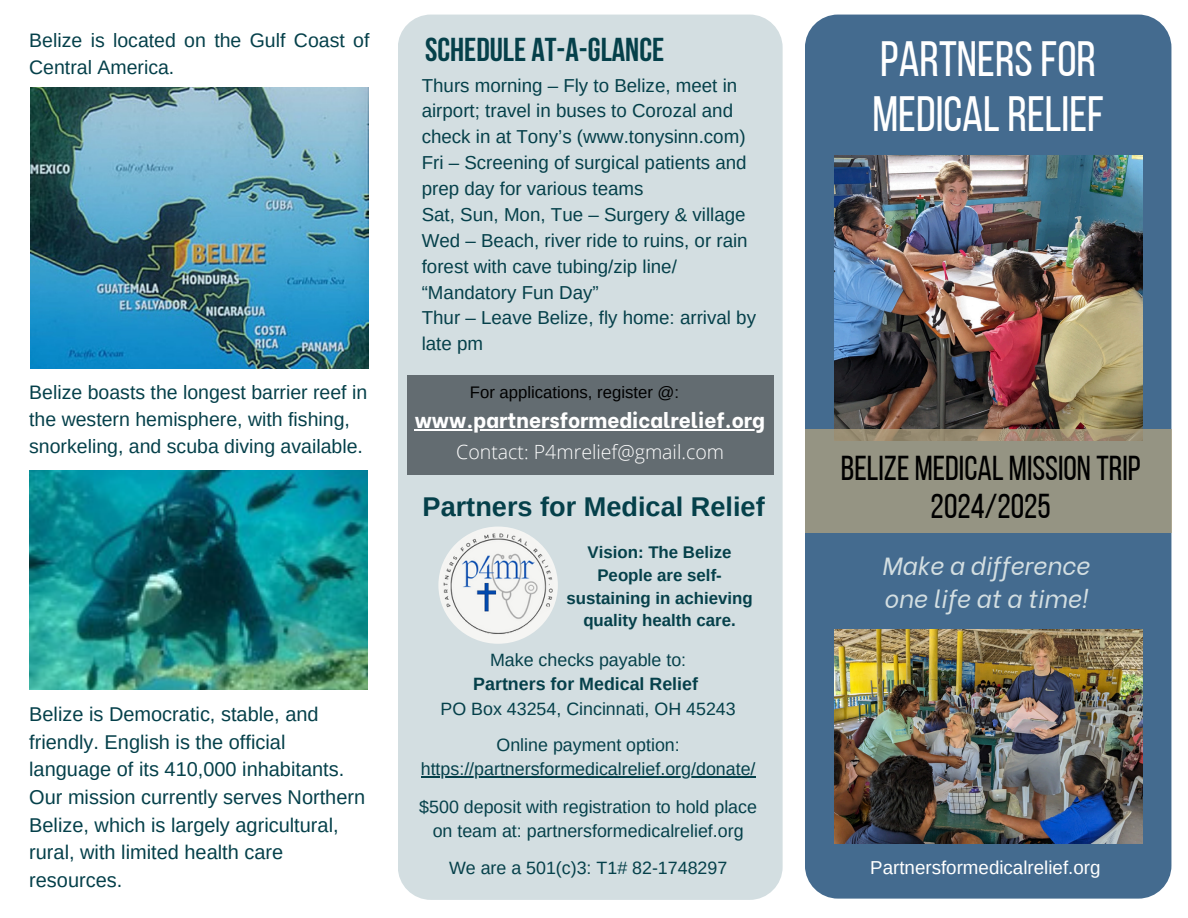
<style>
.page{position:relative;width:1188px;height:918px;background:#fff}
.page>*{position:absolute;margin:0;border:0;box-sizing:border-box;transform-origin:0 0}
.t1{font:49.5px/55.2px "Bebas Neue";color:#fff}
.t2{font:34.5px/38.2px "Bebas Neue";color:#000;text-align:center}
.t3{font:700 33px "Bebas Neue";color:#05404a}
.t4{font:700 27.15px "Arimo";color:#05404a}
.t5{font:italic 24.75px/33.8px "Be Vietnam";color:#d3dee1}
.t6{font:800 20.85px "Be Vietnam";color:#fff}
.t7{font:19.95px/27.6px "Arimo";color:#05404a}
.t8{font:19.5px/27px "Arimo";color:#05404a}
.t9{font:300 19.5px "Open Sans";color:#fff}
.t10{font:18.75px/25.8px "Arimo";color:#05404a}
.t11{font:18.75px "Arimo";color:#fff}
.t12{font:17.85px/24.3px "Arimo";color:#05404a;text-align:center}
.t13{font:700 17.85px "Arimo";color:#05404a}
.t14{font:700 16.8px/23px "Arimo";color:#05404a;text-align:center}
.t15{font:16.65px "Arimo";color:#000}
</style>
<div class="page">
<div style="left:805px;top:15px;width:366px;height:884px;background:#446b8f;border-radius:33px"></div>
<div style="left:398px;top:15px;width:385px;height:885px;background:#d3dee1;border-radius:33px"></div>
<img style="left:31px;top:87px;width:337px;height:281px">
<img style="left:834px;top:156px;width:309px;height:273px">
<img style="left:29px;top:470px;width:339px;height:220px">
<svg style="left:805px;top:429px;width:366px;height:104px;background:#959381"></svg>
<div style="left:407px;top:375px;width:366px;height:100px;background:#636c71"></div>
<img style="left:834px;top:629px;width:309px;height:214px">
<img style="left:438px;top:526px;width:120px;height:118px">
<hr style="left:415px;top:429px;width:350px;height:2px;background:#fff">
<hr style="left:421px;top:776px;width:335px;height:2px;background:#05404a">
<h6 class="t8" style="left:29px;top:27px;width:342px">Belize is located on the Gulf Coast of<br>Central America.</h6>
<p class="t8" style="left:29px;top:379px;width:340px">Belize boasts the longest barrier reef in the western hemisphere, with fishing, snorkeling, and scuba diving available.</p>
<p class="t7" style="left:29px;top:700px;width:317px">Belize is Democratic, stable, and friendly. English is the official language of its 410,000 inhabitants.</p>
<p class="t7" style="left:29px;top:783px;width:338px">Our mission currently serves Northern<br>Belize, which is largely agricultural, rural, with limited health care resources.</p>
<p class="t3" style="left:425px;top:36px;width:241px">SCHEDULE AT-A-GLANCE</p>
<h2 class="t10" style="left:422px;top:72px;width:325px">Thurs morning – Fly to Belize, meet in airport; travel in buses to Corozal and check in at Tony’s (www.tonysinn.com)</h2>
<p class="t10" style="left:422px;top:150px;width:326px">Fri – Screening of surgical patients and prep day for various teams</p>
<p class="t10" style="left:422px;top:202px;width:325px">Sat, Sun, Mon, Tue – Surgery &amp; village</p>
<p class="t10" style="left:422px;top:227px;width:327px">Wed – Beach, river ride to ruins, or rain forest with cave tubing/zip line/ “Mandatory Fun Day”</p>
<p class="t10" style="left:422px;top:305px;width:336px">Thur – Leave Belize, fly home: arrival by late pm</p>
<p class="t15" style="left:470px;top:383px;width:211px">For applications, register @:</p>
<p class="t6" style="left:415px;top:403px;width:352px">www.partnersformedicalrelief.org</p>
<p class="t9" style="left:456px;top:438px;width:269px">Contact: P4mrelief@gmail.com</p>
<p class="t4" style="left:423px;top:491px;width:344px">Partners for Medical Relief</p>
<h4 class="t14" style="left:567px;top:540px;width:188px">Vision: The Belize<br>People are self&shy;sustaining in achieving quality health care.</h4>
<p class="t12" style="left:490px;top:648px;width:198px">Make checks payable to:</p>
<p class="t13" style="left:473px;top:674px;width:226px">Partners for Medical Relief</p>
<p class="t12" style="left:441px;top:696px;width:297px">PO Box 43254, Cincinnati, OH 45243</p>
<p class="t12" style="left:497px;top:732px;width:185px">Online payment option:</p>
<p class="t12" style="left:421px;top:757px;width:336px">https://partnersformedicalrelief.org/donate/</p>
<p class="t12" style="left:419px;top:795px;width:339px">$500 deposit with registration to hold place on team at: partnersformedicalrelief.org</p>
<p class="t12" style="left:449px;top:855px;width:280px">We are a 501(c)3: T1# 82-1748297</p>
<h1 class="t1" style="left:872px;top:36px;width:233px">PARTNERSFOR<br>MEDICALRELIEF</h1>
<p class="t2" style="left:841px;top:452px;width:301px">BELIZE MEDICAL MISSION TRIP<br>2024/2025</p>
<h3 class="t5" style="left:881px;top:546px;width:210px">Make a difference one life at a time!</h3>
<h5 class="t11" style="left:870px;top:857px;width:232px">Partnersformedicalrelief.org</h5>
</div>
